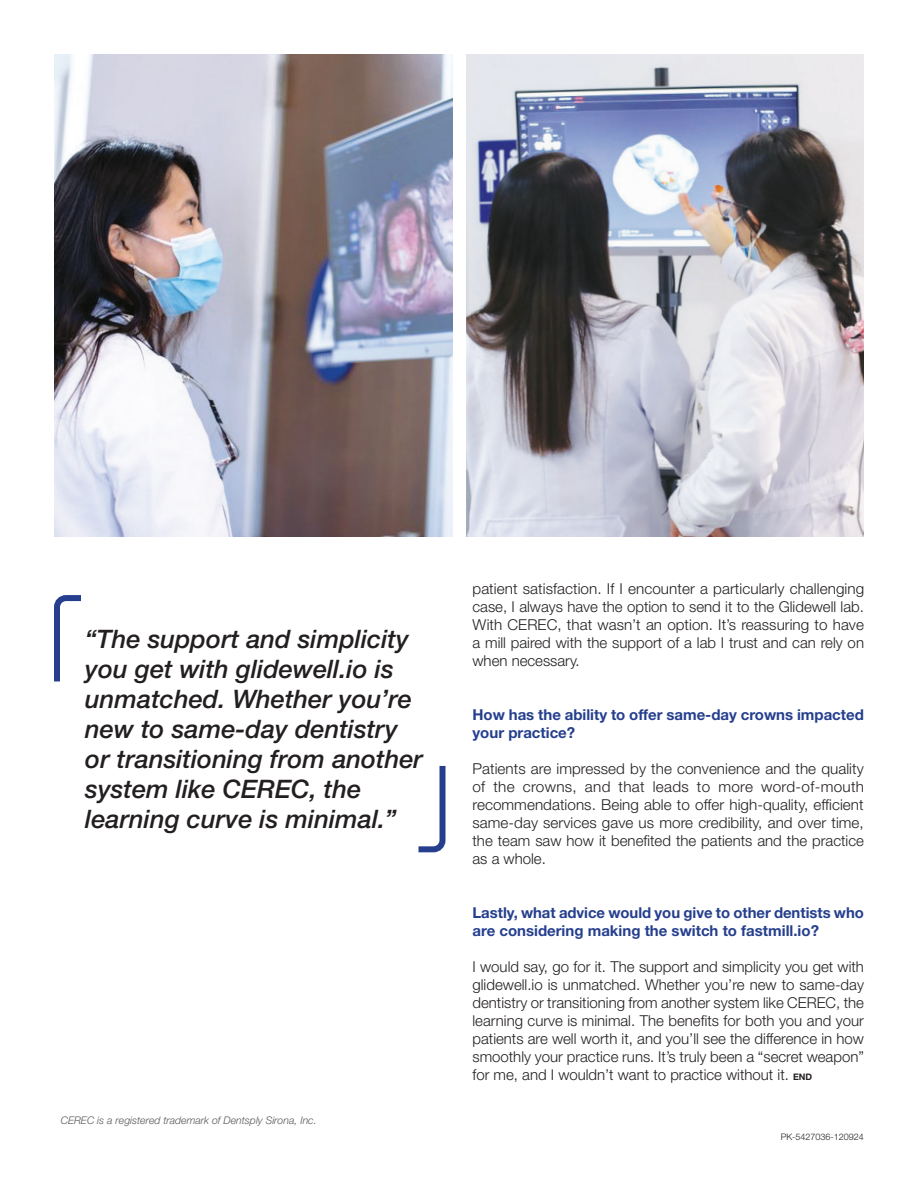
<style>
.page{position:relative;width:918px;height:1188px;background:#fff}
.page>*{position:absolute;margin:0;border:0;box-sizing:border-box;transform-origin:0 0}
.t1{font:italic 500 25.5px/30px "Helvetica Neue LT Std";color:#231f20}
.Copy{font:300 15px/18px "Helvetica Neue LT Std";color:#231f20;text-align:justify}
.Interviewer{font:700 15px/18px "Helvetica Neue LT Std";color:#253f8e}
.t2{font:italic 300 10.5px "Helvetica Neue LT Std";color:#57585a}
.t3{font:300 9px "Helvetica Neue LT Std";color:#231f20}
.s1{font-weight:700;font-size:9px}
</style>
<div class="page">
<img style="left:466px;top:54px;width:398px;height:483px">
<img style="left:54px;top:54px;width:398px;height:483px">
<svg style="left:54px;top:595px;width:27px;height:87px"></svg>
<svg style="left:418px;top:765px;width:28px;height:88px"></svg>
<p class="t1" style="left:85px;top:624px;width:339px">“The support and simplicity you get with glidewell.io is unmatched. Whether you’re new to same-day dentistry or transitioning from another system like CEREC, the learning curve is minimal.”</p>
<p class="t2" style="left:61px;top:1114px;width:257px">CEREC is a registered trademark of Dentsply Sirona, Inc.</p>
<p class="Copy" style="left:472px;top:579px;width:393px">patient satisfaction. If I encounter a particularly challenging case, I always have the option to send it to the Glidewell lab.<br>With CEREC, that wasn’t an option. It’s reassuring to have a mill paired with the support of a lab I trust and can rely on when necessary.</p>
<p class="Interviewer" style="left:472px;top:705px;width:393px">How has the ability to offer same-day crowns impacted your practice?</p>
<p class="Copy" style="left:472px;top:759px;width:393px">Patients are impressed by the convenience and the quality of the crowns, and that leads to more word-of-mouth recommendations. Being able to offer high-quality, efficient same-day services gave us more credibility, and over time, the team saw how it benefited the patients and the practice as a whole.</p>
<p class="Interviewer" style="left:472px;top:903px;width:393px">Lastly, what advice would you give to other dentists who are considering making the switch to fastmill.io?</p>
<p class="Copy" style="left:472px;top:957px;width:393px">I would say, go for it. The support and simplicity you get with glidewell.io is unmatched. Whether you’re new to same-day dentistry or transitioning from another system like CEREC, the learning curve is minimal. The benefits for both you and your patients are well worth it, and you’ll see the difference in how smoothly your practice runs. It’s truly been a “secret weapon” for me, and I wouldn’t want to practice without it. <span class="s1">END</span></p>
<p class="t3" style="left:781px;top:1132px;width:85px">PK-5427036-120924</p>
</div>
